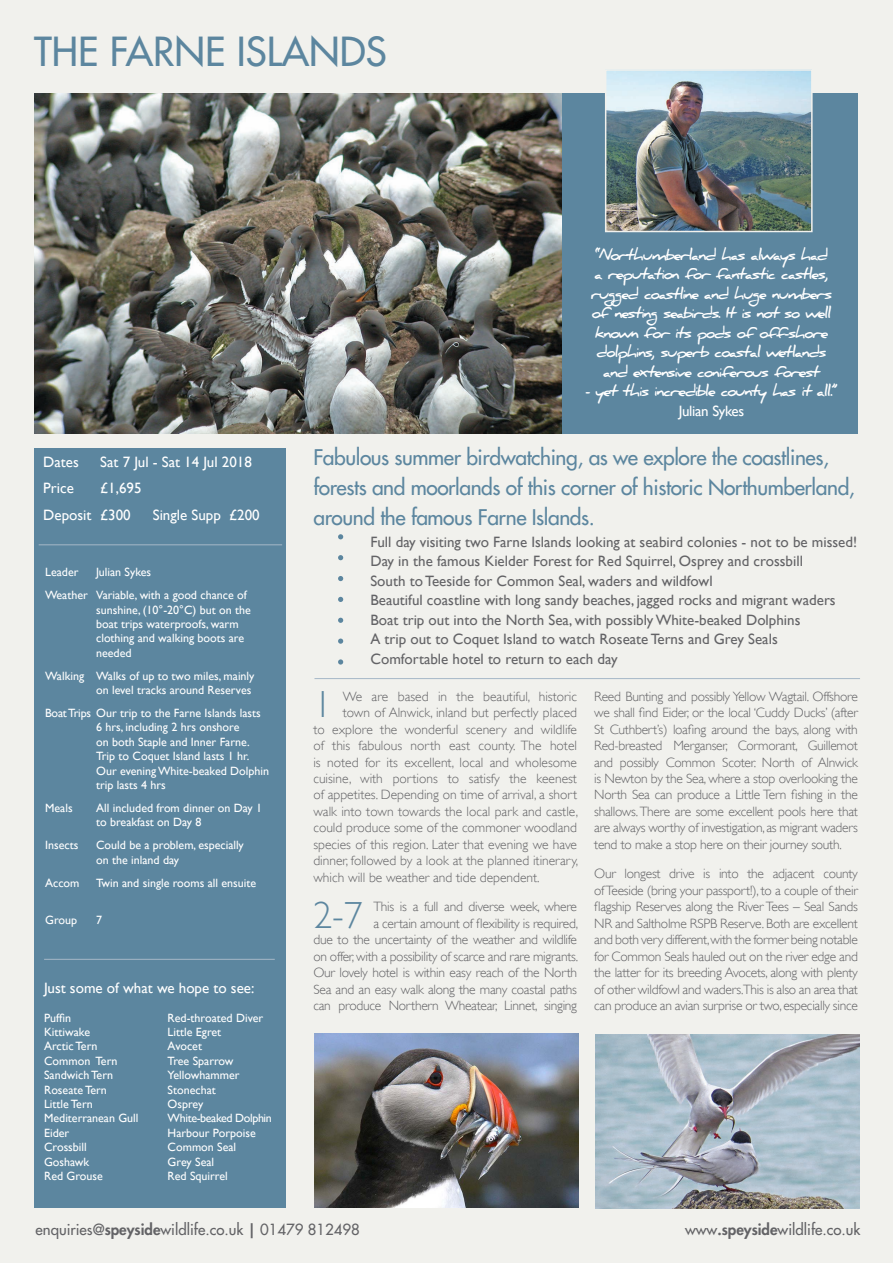
<style>
.page{position:relative;width:893px;height:1263px;background:#f1f1ed}
.page>*{position:absolute;margin:0;border:0;box-sizing:border-box;transform-origin:0 0}
.t1{font:500 39px "Futura Std";color:#5c869f}
.t2{font:300 37.65px "Gill Sans";color:#5c869f}
.t3{font:500 21px/30px "Futura Std";letter-spacing:-.02em;color:#5c869f}
.t4{font:15px/19.5px "Gill Sans";color:#636366}
.t5{font:700 15px/19.5px "Daniel";letter-spacing:-.08em;color:#fff;text-align:center}
.t6{font:15px/26.5px "Gill Sans";color:#fff}
.t7{font:500 15px "Futura Std";color:#636366}
.t8{font:15px "Gill Sans";letter-spacing:-.02em;color:#fff}
.t9{font:300 13.5px/16.5px "Gill Sans";color:#636366;text-align:justify}
.t10{font:300 13.5px/16.5px "Gill Sans";letter-spacing:-.02em;color:#636366;text-align:right}
.t11{font:12px/14.4px "Gill Sans";color:#fff}
.s1{font-weight:800}
</style>
<div class="page">
<div style="left:34px;top:448px;width:252px;height:759px;background:#5c869f"></div>
<img style="left:34px;top:94px;width:529px;height:340px">
<div style="left:563px;top:94px;width:295px;height:340px;background:#5c869f"></div>
<hr style="left:39px;top:544px;width:243px;height:1px;background:#a6b7c7">
<hr style="left:44px;top:959px;width:231px;height:1px;background:#a6b7c7">
<img style="left:596px;top:1035px;width:263px;height:174px">
<svg style="left:338px;top:659px;width:5px;height:6px"></svg>
<svg style="left:338px;top:638px;width:5px;height:6px"></svg>
<svg style="left:338px;top:618px;width:5px;height:5px"></svg>
<svg style="left:338px;top:597px;width:5px;height:5px"></svg>
<svg style="left:338px;top:576px;width:5px;height:5px"></svg>
<svg style="left:338px;top:555px;width:5px;height:5px"></svg>
<svg style="left:338px;top:534px;width:5px;height:5px"></svg>
<hr style="left:314px;top:678px;width:546px;height:1px;background:#a6b7c7">
<img style="left:314px;top:1033px;width:264px;height:174px">
<img style="left:608px;top:72px;width:202px;height:157px">
<div style="left:605px;top:69px;width:208px;height:163px;border:2px solid #f1f1ed"></div>
<h1 class="t1" style="left:34px;top:27px;width:354px">THE FARNE ISLANDS</h1>
<p class="t5" style="left:591px;top:245px;width:243px">“Northumberland has always had a reputation for fantastic castles, rugged coastline and huge numbers of nesting seabirds. It is not so well known for its pods of off-shore dolphins, superb coastal wetlands and extensive coniferous forest</p>
<p class="t5" style="left:585px;top:382px;width:254px">- yet this incredible county has it all.”</p>
<p class="t8" style="left:679px;top:402px;width:67px">Julian Sykes</p>
<p class="t6" style="left:43px;top:449px;width:37px">Dates</p>
<p class="t6" style="left:100px;top:449px;width:153px">Sat 7 Jul - Sat 14 Jul 2018</p>
<p class="t6" style="left:43px;top:475px;width:32px">Price</p>
<p class="t6" style="left:43px;top:475px;width:100px;text-indent:57px">£1,695<br>Deposit £300</p>
<p class="t6" style="left:153px;top:502px;width:108px">Single Supp £200</p>
<p class="t11" style="left:45px;top:561px;width:203px;line-height:23px;text-indent:51px">Julian Sykes<br>Weather Variable, with a good chance of</p>
<p class="t11" style="left:96px;top:602px;width:156px">sunshine, (10°-20°C) but on the boat trips waterproofs, warm clothing and walking boots are needed</p>
<p class="t11" style="left:45px;top:669px;width:211px;text-align:right">Walking Walks of up to two miles, mainly on level tracks around Reserves</p>
<p class="t11" style="left:96px;top:706px;width:174px;text-indent:-51px">Boat Trips Our trip to the Farne Islands lasts<br>6 hrs, including 2 hrs onshore<br>on both Staple and Inner Farne.<br>Trip to Coquet Island lasts 1 hr.<br>Our evening White-beaked Dolphin trip lasts 4 hrs</p>
<p class="t11" style="left:45px;top:801px;width:29px">Meals</p>
<p class="t11" style="left:96px;top:801px;width:167px">All included from dinner on Day 1 to breakfast on Day 8</p>
<p class="t11" style="left:45px;top:838px;width:35px">Insects</p>
<p class="t11" style="left:96px;top:838px;width:149px">Could be a problem, especially on the inland day</p>
<p class="t11" style="left:45px;top:875px;width:36px">Accom</p>
<p class="t11" style="left:96px;top:875px;width:162px">Twin and single rooms all ensuite</p>
<p class="t11" style="left:45px;top:913px;width:33px">Group</p>
<p class="t11" style="left:96px;top:913px;width:7px">7</p>
<p class="t11" style="left:45px;top:565px;width:35px">Leader</p>
<p class="t6" style="left:44px;top:975px;width:212px">Just some of what we hope to see:</p>
<p class="t11" style="left:44px;top:1010px;width:96px">Puffin<br>Kittiwake<br>Arctic Tern<br>Common Tern<br>Sandwich Tern<br>Roseate Tern<br>Little Tern<br>Mediterranean Gull<br>Eider<br>Crossbill<br>Goshawk<br>Red Grouse</p>
<p class="t11" style="left:168px;top:1010px;width:106px">Red-throated Diver<br>Little Egret<br>Avocet<br>Tree Sparrow<br>Yellowhammer<br>Stonechat<br>Osprey<br>White-beaked Dolphin<br>Harbour Porpoise<br>Common Seal<br>Grey Seal<br>Red Squirrel</p>
<h3 class="t3" style="left:313px;top:443px;width:543px">Fabulous summer birdwatching, as we explore the coastlines, forests and moorlands of this corner of historic Northumberland, around the famous Farne Islands.</h3>
<p class="t4" style="left:370px;top:532px;width:488px">Full day visiting two Farne Islands looking at seabird colonies - not to be missed!<br>Day in the famous Kielder Forest for Red Squirrel, Osprey and crossbill<br>South to Teeside for Common Seal, waders and wildfowl<br>Beautiful coastline with long sandy beaches, jagged rocks and migrant waders Boat trip out into the North Sea, with possibly White-beaked Dolphins<br>A trip out to Coquet Island to watch Roseate Terns and Grey Seals Comfortable hotel to return to each day</p>
<h2 class="t2" style="left:313px;top:683px;width:20px">1</h2>
<p class="t9" style="left:343px;top:688px;width:236px">We are based in the beautiful, historic</p>
<p class="t9" style="left:343px;top:704px;width:236px">town of Alnwick, inland but perfectly placed</p>
<p class="t9" style="left:313px;top:721px;width:265px">to explore the wonderful scenery and wildlife</p>
<p class="t9" style="left:313px;top:737px;width:265px">of this fabulous north east county. The hotel</p>
<p class="t9" style="left:313px;top:754px;width:265px">is noted for its excellent, local and wholesome</p>
<p class="t9" style="left:313px;top:770px;width:265px">cuisine, with portions to satisfy the keenest</p>
<p class="t9" style="left:313px;top:787px;width:265px">of appetites. Depending on time of arrival, a short</p>
<p class="t9" style="left:313px;top:803px;width:266px">walk into town towards the local park and castle,</p>
<p class="t9" style="left:313px;top:820px;width:265px">could produce some of the commoner woodland</p>
<p class="t9" style="left:313px;top:836px;width:265px">species of this region. Later that evening we have</p>
<p class="t9" style="left:313px;top:853px;width:266px">dinner, followed by a look at the planned itinerary,</p>
<p class="t9" style="left:313px;top:869px;width:228px">which will be weather and tide dependent.</p>
<h2 class="t2" style="left:313px;top:894px;width:51px">2-7</h2>
<p class="t10" style="left:313px;top:898px;width:266px">This is a full and diverse week, where<br>a certain amount of flexibility is required,<br>due to the uncertainty of the weather and wildlife on offer, with a possibility of scarce and rare migrants.<br>Our lovely hotel is within easy reach of the North Sea and an easy walk along the many coastal paths can produce Northern Wheatear, Linnet, singing</p>
<p class="t9" style="left:594px;top:688px;width:265px">Reed Bunting and possibly Yellow Wagtail. Offshore we shall find Eider, or the local ‘Cuddy Ducks’ (after St Cuthbert’s) loafing around the bays, along with Red-breasted Merganser, Cormorant, Guillemot and possibly Common Scoter. North of Alnwick is Newton by the Sea, where a stop overlooking the North Sea can produce a Little Tern fishing in the shallows. There are some excellent pools here that are always worthy of investigation, as migrant waders tend to make a stop here on their journey south.</p>
<p class="t9" style="left:594px;top:865px;width:265px">Our longest drive is into the adjacent county of Teeside (bring your passport!), to a couple of their flagship Reserves along the River Tees – Seal Sands NR and Saltholme RSPB Reserve. Both are excellent and both very different, with the former being notable for Common Seals hauled out on the river edge and the latter for its breeding Avocets, along with plenty of other wildfowl and waders.This is also an area that can produce an avian surprise or two, especially since</p>
<p class="t7" style="left:36px;top:1220px;width:326px">enquiries@<span class="s1">speyside</span>wildlife.co.uk <span class="s1">|</span> 01479 812498</p>
<p class="t7" style="left:685px;top:1220px;width:177px">www<span class="s1">.speyside</span>wildlife.co.uk</p>
</div>
